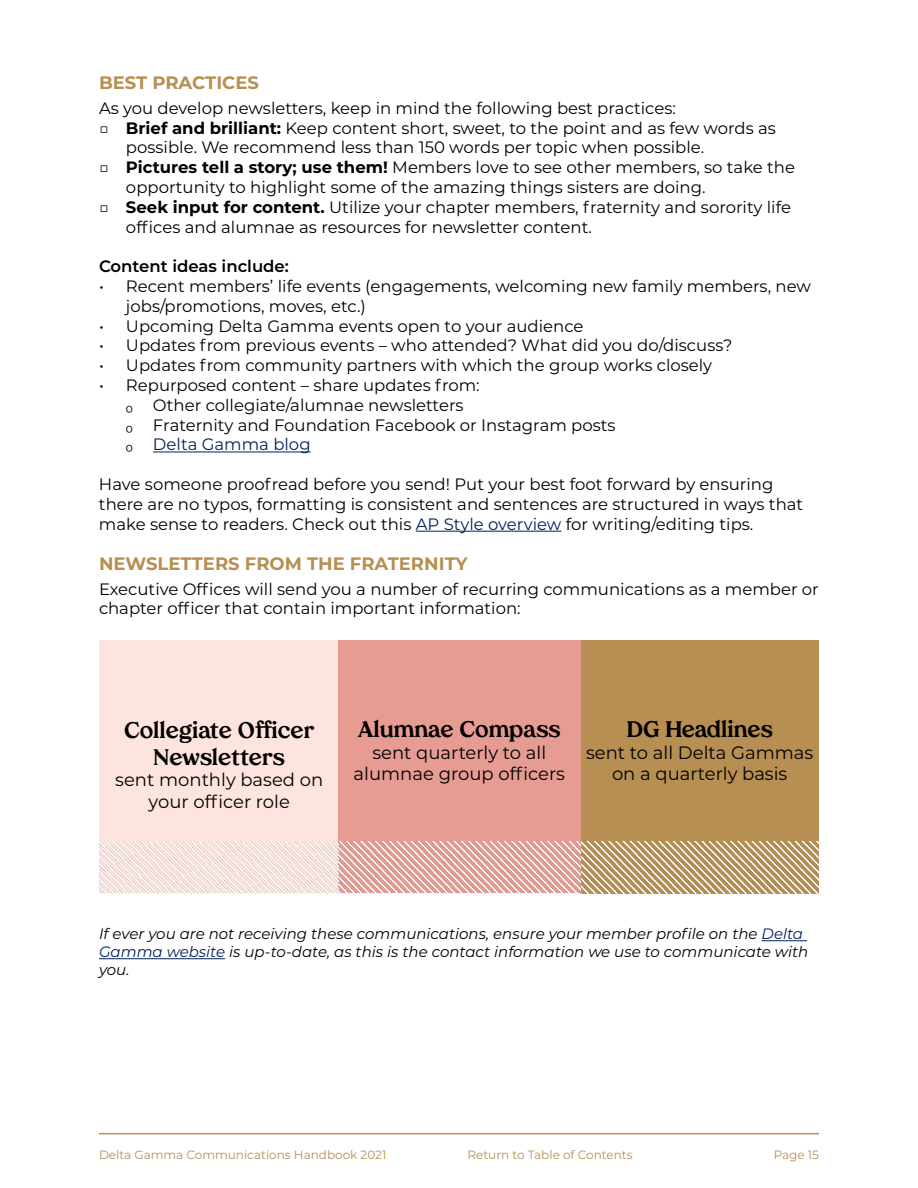
<style>
.page{position:relative;width:918px;height:1188px;background:#fff}
.page>*{position:absolute;margin:0;border:0;box-sizing:border-box;transform-origin:0 0}
.t1{font:700 22.5px/27px "Tropiline";color:#000;text-align:center}
.t2{font:18px/21.6px "Montserrat";color:#000;text-align:center}
.t3{font:700 18px "Montserrat";color:#b88f52}
.t4{font:16.5px/19.8px "Montserrat";color:#000}
.t5{font:600 16.5px "Montserrat";color:#000}
.t6{font:italic 15px/18px "Montserrat";color:#000}
.t7{font:12px "Montserrat";color:#b88f52}
.s1{font-weight:700}
.s2{color:#00205b}
</style>
<div class="page">
<hr style="left:99px;top:1133px;width:720px;height:1px;background:#b88f52">
<hr style="left:153px;top:452px;width:158px;height:1px;background:#00205b">
<hr style="left:416px;top:531px;width:145px;height:1px;background:#00205b">
<hr style="left:762px;top:940px;width:45px;height:1px;background:#00205b">
<hr style="left:99px;top:958px;width:126px;height:1px;background:#00205b">
<div style="left:580px;top:640px;width:239px;height:253px;background:#b88f52"></div>
<div style="left:99px;top:640px;width:241px;height:253px;background:#fde4df"></div>
<div style="left:338px;top:640px;width:242px;height:253px;background:#e69b93"></div>
<img style="left:99px;top:841px;width:720px;height:53px">
<p class="t3" style="left:99px;top:70px;width:162px">BEST PRACTICES</p>
<p class="t4" style="left:99px;top:97px;width:578px">As you develop newsletters, keep in mind the following best practices:</p>
<p class="t4" style="left:126px;top:117px;width:651px;text-indent:-27px">□ <span class="s1">Brief and brilliant:</span> Keep content short, sweet, to the point and as few words as possible. We recommend less than 150 words per topic when possible.</p>
<p class="t4" style="left:126px;top:157px;width:671px;text-indent:-27px">□ <span class="s1">Pictures tell a story; use them!</span> Members love to see other members, so take the opportunity to highlight some of the amazing things sisters are doing.</p>
<p class="t4" style="left:126px;top:196px;width:667px;text-indent:-27px">□ <span class="s1">Seek input for content.</span> Utilize your chapter members, fraternity and sorority life offices and alumnae as resources for newsletter content.</p>
<p class="t5" style="left:99px;top:255px;width:191px">Content ideas include:</p>
<p class="t4" style="left:126px;top:276px;width:687px;text-indent:-27px">• Recent members’ life events (engagements, welcoming new family members, new jobs/promotions, moves, etc.)</p>
<p class="t4" style="left:99px;top:315px;width:486px">• Upcoming Delta Gamma events open to your audience</p>
<p class="t4" style="left:99px;top:335px;width:635px">• Updates from previous events – who attended? What did you do/discuss?</p>
<p class="t4" style="left:99px;top:355px;width:615px">• Updates from community partners with which the group works closely</p>
<p class="t4" style="left:126px;top:375px;width:491px;text-indent:-27px">• Repurposed content – share updates from:<br>₀ Other collegiate/alumnae newsletters<br>₀ Fraternity and Foundation Facebook or Instagram posts ₀ <span class="s2">Delta Gamma blog</span></p>
<p class="t4" style="left:99px;top:474px;width:706px">Have someone proofread before you send! Put your best foot forward by ensuring there are no typos, formatting is consistent and sentences are structured in ways that make sense to readers. Check out this <span class="s2">AP Style overview</span> for writing/editing tips.</p>
<p class="t3" style="left:99px;top:551px;width:370px">NEWSLETTERS FROM THE FRATERNITY</p>
<p class="t4" style="left:99px;top:578px;width:721px">Executive Offices will send you a number of recurring communications as a member or chapter officer that contain important information:</p>
<h1 class="t1" style="left:124px;top:716px;width:192px">Collegiate Officer<br>Newsletters</h1>
<p class="t2" style="left:115px;top:768px;width:210px">sent monthly based on your officer role</p>
<h1 class="t1" style="left:358px;top:716px;width:204px">Alumnae Compass</h1>
<p class="t2" style="left:354px;top:741px;width:213px">sent quarterly to all alumnae group officers</p>
<h1 class="t1" style="left:627px;top:716px;width:147px">DG Headlines</h1>
<p class="t2" style="left:586px;top:741px;width:229px">sent to all Delta Gammas on a quarterly basis</p>
<p class="t6" style="left:99px;top:924px;width:711px">If ever you are not receiving these communications, ensure your member profile on the <span class="s2">Delta<br>Gamma website</span> is up-to-date, as this is the contact information we use to communicate with you.</p>
<p class="t7" style="left:99px;top:1147px;width:289px">Delta Gamma Communications Handbook 2021</p>
<p class="t7" style="left:468px;top:1147px;width:167px">Return to Table of Contents</p>
<p class="t7" style="left:774px;top:1147px;width:47px">Page 15</p>
</div>
